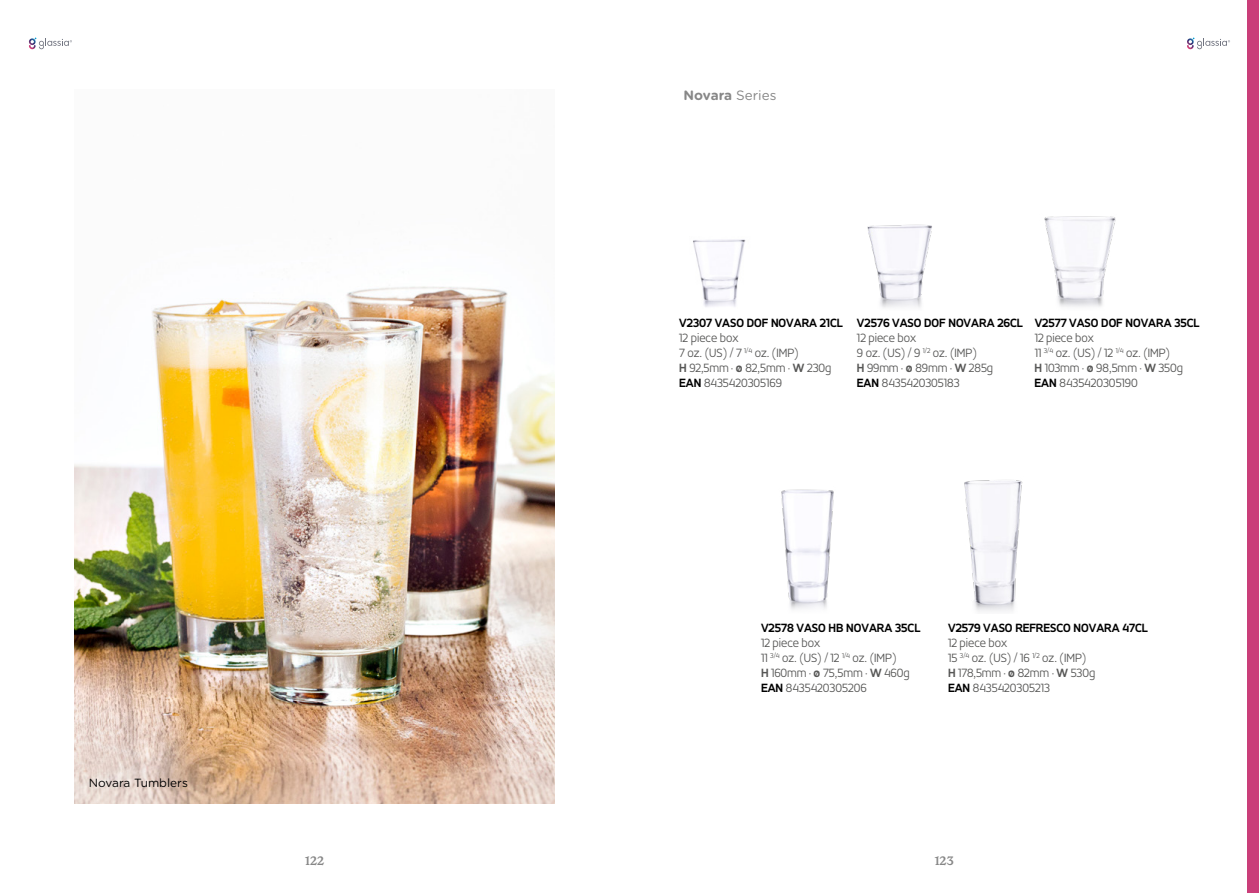
<style>
.page{position:relative;width:1259px;height:893px;background:#fff}
.page>*{position:absolute;margin:0;border:0;box-sizing:border-box;transform-origin:0 0}
.t1{font:700 13.5px "Gotham Rounded";letter-spacing:-.01em;color:#878787}
.t2{font:300 12.75px/15px "Accord Alternate";color:#575756}
.t3{font:700 12.75px "Accord Alternate";color:#000}
.t4{font:500 12px "New Spirit";color:#878787}
.t5{font:11.85px "Gotham Rounded";color:#000}
.s1{font-weight:400}
.s2{font-weight:700}
.s3{font-weight:700;color:#000}
</style>
<div class="page">
<div style="left:1247px;top:0;width:12px;height:893px;background:#ca3e79"></div>
<svg style="left:1187px;top:38px;width:43px;height:11px"></svg>
<svg style="left:29px;top:38px;width:43px;height:11px"></svg>
<img style="left:75px;top:238px;width:480px;height:565px">
<img style="left:693px;top:239px;width:53px;height:68px">
<img style="left:867px;top:224px;width:65px;height:84px">
<img style="left:1044px;top:216px;width:72px;height:91px">
<img style="left:781px;top:489px;width:53px;height:121px">
<img style="left:964px;top:480px;width:59px;height:132px">
<p class="t5" style="left:89px;top:774px;width:101px">Novara Tumblers</p>
<p class="t1" style="left:683px;top:86px;width:94px">Novara <span class="s1">Series</span></p>
<p class="t3" style="left:679px;top:315px;width:165px">V2307 VASO DOF NOVARA 21CL</p>
<p class="t2" style="left:679px;top:330px;width:154px">12 piece box<br>7 oz. (US) / 7 <sup>1/4</sup> oz. (IMP)<br><span class="s2">H</span> 92,5mm · <span class="s2">ø</span> 82,5mm · <span class="s2">W</span> 230g<br><span class="s3">EAN</span> 8435420305169</p>
<p class="t3" style="left:857px;top:315px;width:167px">V2576 VASO DOF NOVARA 26CL</p>
<p class="t2" style="left:857px;top:330px;width:138px">12 piece box<br>9 oz. (US) / 9 <sup>1/2</sup> oz. (IMP)<br><span class="s2">H</span> 99mm · <span class="s2">ø</span> 89mm · <span class="s2">W</span> 285g<br><span class="s3">EAN</span> 8435420305183</p>
<p class="t3" style="left:1034px;top:315px;width:166px">V2577 VASO DOF NOVARA 35CL</p>
<p class="t2" style="left:1034px;top:330px;width:150px">12 piece box<br>11 <sup>3/4</sup> oz. (US) / 12 <sup>1/4</sup> oz. (IMP)<br><span class="s2">H</span> 103mm · <span class="s2">ø</span> 98,5mm · <span class="s2">W</span> 350g<br><span class="s3">EAN</span> 8435420305190</p>
<p class="t3" style="left:761px;top:620px;width:161px">V2578 VASO HB NOVARA 35CL</p>
<p class="t2" style="left:761px;top:635px;width:150px">12 piece box<br>11 <sup>3/4</sup> oz. (US) / 12 <sup>1/4</sup> oz. (IMP)<br><span class="s2">H</span> 160mm · <span class="s2">ø</span> 75,5mm · <span class="s2">W</span> 460g<br><span class="s3">EAN</span> 8435420305206</p>
<p class="t3" style="left:948px;top:620px;width:201px">V2579 VASO REFRESCO NOVARA 47CL</p>
<p class="t2" style="left:948px;top:635px;width:149px">12 piece box<br>15 <sup>3/4</sup> oz. (US) / 16 <sup>1/2</sup> oz. (IMP)<br><span class="s2">H</span> 178,5mm · <span class="s2">ø</span> 82mm · <span class="s2">W</span> 530g<br><span class="s3">EAN</span> 8435420305213</p>
<p class="t4" style="left:305px;top:853px;width:21px">122</p>
<p class="t4" style="left:934px;top:853px;width:21px">123</p>
</div>
